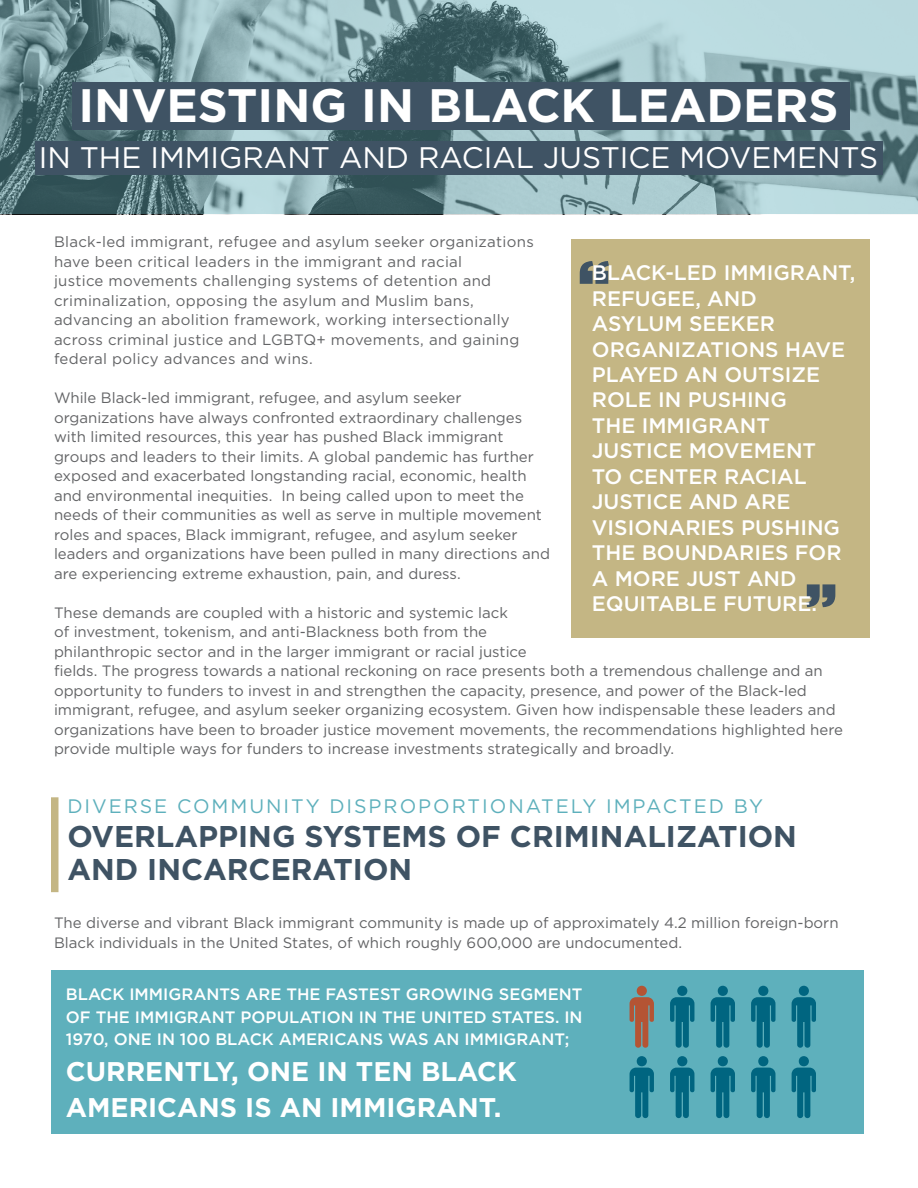
<style>
.page{position:relative;width:918px;height:1188px;background:#fff}
.page>*{position:absolute;margin:0;border:0;box-sizing:border-box;transform-origin:0 0}
.t1{font:900 56.7px "Gotham";color:#3f5364}
.t2{font:700 46.95px "Gotham";color:#fff}
.t3{font:700 30px/33px "Gotham";color:#3f5364}
.t4{font:29.7px "Gotham";color:#fff}
.t5{font:700 27px/36px "Gotham";color:#fff}
.t6{font:500 21px/25.5px "Gotham";color:#fff}
.t7{font:19.5px "Gotham";letter-spacing:.1em;color:#5eb0bc}
.t8{font:500 16.5px/22.5px "Gotham";color:#fff;text-align:justify}
.t9{font:15px/19.5px "Gotham";color:#636466}
.t10{font:15px/19.5px "Gotham";letter-spacing:.02em;color:#636466}
</style>
<div class="page">
<div style="left:51px;top:797px;width:7px;height:95px;background:#c4b684"></div>
<div style="left:571px;top:239px;width:298px;height:399px;background:#c4b684"></div>
<div style="left:51px;top:971px;width:813px;height:163px;background:#5eb0bc"></div>
<svg style="left:630px;top:986px;width:24px;height:62px"></svg>
<svg style="left:670px;top:986px;width:24px;height:62px"></svg>
<svg style="left:711px;top:986px;width:24px;height:62px"></svg>
<svg style="left:751px;top:986px;width:24px;height:62px"></svg>
<svg style="left:792px;top:986px;width:24px;height:62px"></svg>
<svg style="left:630px;top:1056px;width:24px;height:62px"></svg>
<svg style="left:670px;top:1056px;width:24px;height:62px"></svg>
<svg style="left:711px;top:1056px;width:24px;height:62px"></svg>
<svg style="left:751px;top:1056px;width:24px;height:62px"></svg>
<svg style="left:792px;top:1056px;width:24px;height:62px"></svg>
<svg style="left:0;top:0;width:918px;height:214px;background:#85a5aa"></svg>
<div style="left:72px;top:82px;width:778px;height:48px;background:#3f5364"></div>
<div style="left:35px;top:141px;width:848px;height:33px;background:#3f5364"></div>
<h2 class="t2" style="left:79px;top:74px;width:761px">INVESTING IN BLACK LEADERS</h2>
<h3 class="t4" style="left:39px;top:139px;width:841px">IN THE IMMIGRANT AND RACIAL JUSTICE MOVEMENTS</h3>
<p class="t10" style="left:54px;top:232px;width:481px">Black-led immigrant, refugee and asylum seeker organizations have been critical leaders in the immigrant and racial<br>justice movements challenging systems of detention and criminalization, opposing the asylum and Muslim bans, advancing an abolition framework, working intersectionally across criminal justice and LGBTQ+ movements, and gaining federal policy advances and wins.</p>
<p class="t9" style="left:54px;top:388px;width:498px">While Black-led immigrant, refugee, and asylum seeker organizations have always confronted extraordinary challenges with limited resources, this year has pushed Black immigrant groups and leaders to their limits. A global pandemic has further exposed and exacerbated longstanding racial, economic, health and environmental inequities. In being called upon to meet the needs of their communities as well as serve in multiple movement roles and spaces, Black immigrant, refugee, and asylum seeker leaders and organizations have been pulled in many directions and are experiencing extreme exhaustion, pain, and duress.</p>
<p class="t9" style="left:54px;top:603px;width:791px">These demands are coupled with a historic and systemic lack<br>of investment, tokenism, and anti-Blackness both from the<br>philanthropic sector and in the larger immigrant or racial justice<br>fields. The progress towards a national reckoning on race presents both a tremendous challenge and an opportunity to funders to invest in and strengthen the capacity, presence, and power of the Black-led immigrant, refugee, and asylum seeker organizing ecosystem. Given how indispensable these leaders and organizations have been to broader justice movement movements, the recommendations highlighted here provide multiple ways for funders to increase investments strategically and broadly.</p>
<h1 class="t1" style="left:578px;top:240px;width:33px">“</h1>
<p class="t6" style="left:592px;top:260px;width:265px">BLACK-LED IMMIGRANT,<br>REFUGEE, AND<br>ASYLUM SEEKER<br>ORGANIZATIONS HAVE<br>PLAYED AN OUTSIZE<br>ROLE IN PUSHING<br>THE IMMIGRANT<br>JUSTICE MOVEMENT<br>TO CENTER RACIAL<br>JUSTICE AND ARE<br>VISIONARIES PUSHING<br>THE BOUNDARIES FOR<br>A MORE JUST AND<br>EQUITABLE FUTURE.</p>
<h1 class="t1" style="left:805px;top:563px;width:33px">”</h1>
<h3 class="t7" style="left:67px;top:793px;width:697px">DIVERSE COMMUNITY DISPROPORTIONATELY IMPACTED BY</h3>
<h3 class="t3" style="left:67px;top:820px;width:731px">OVERLAPPING SYSTEMS OF CRIMINALIZATION<br>AND INCARCERATION</h3>
<p class="t9" style="left:54px;top:913px;width:786px">The diverse and vibrant Black immigrant community is made up of approximately 4.2 million foreign-born<br>Black individuals in the United States, of which roughly 600,000 are undocumented.</p>
<p class="t8" style="left:66px;top:983px;width:518px">BLACK IMMIGRANTS ARE THE FASTEST GROWING SEGMENT OF THE IMMIGRANT POPULATION IN THE UNITED STATES. IN 1970, ONE IN 100 BLACK AMERICANS WAS AN IMMIGRANT;</p>
<h3 class="t5" style="left:66px;top:1054px;width:453px">CURRENTLY, ONE IN TEN BLACK<br>AMERICANS IS AN IMMIGRANT.</h3>
</div>
